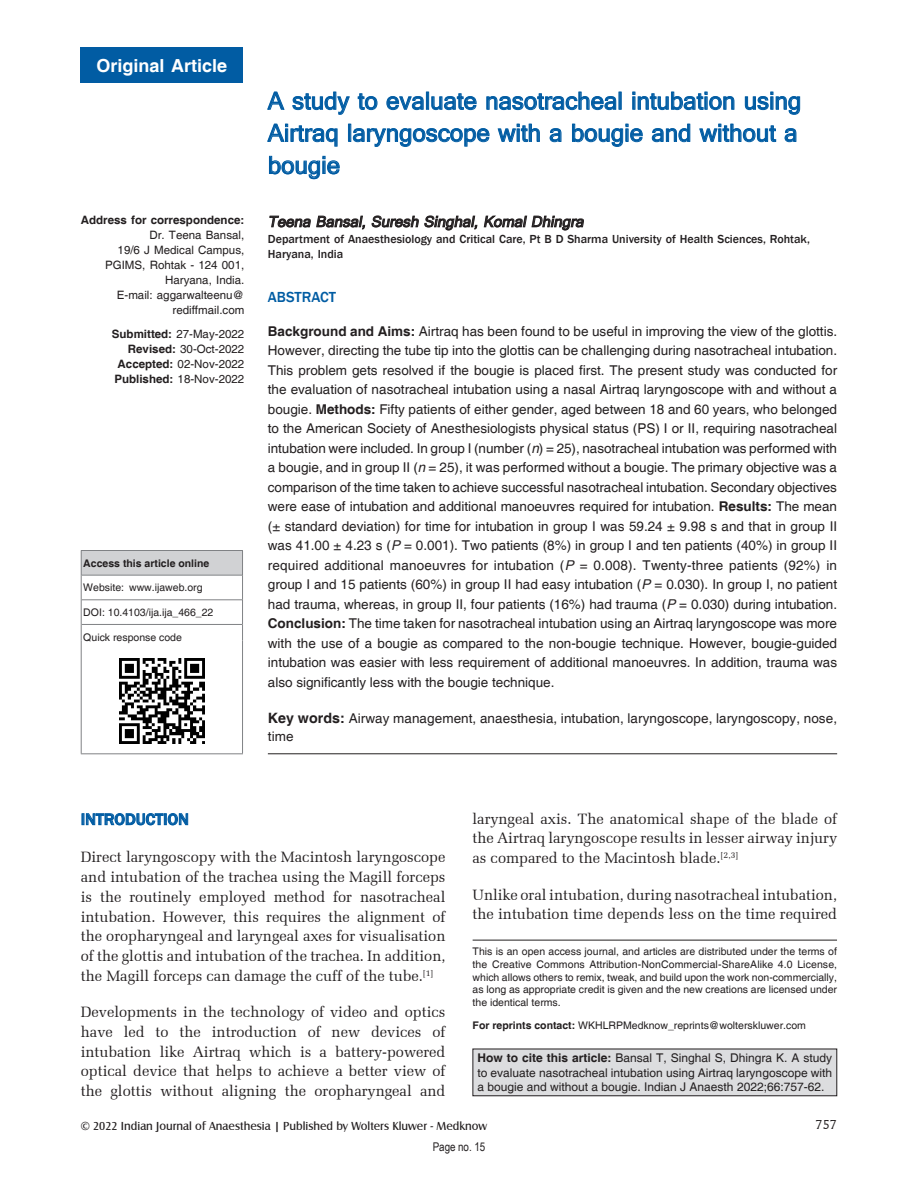
<style>
.page{position:relative;width:918px;height:1188px;background:#fff}
.page>*{position:absolute;margin:0;border:0;box-sizing:border-box;transform-origin:0 0}
.AT{font:24px/32.1px "Microsoft Sans Serif";color:#015ca3}
.AH{font:700 18px "Helvetica";color:#fff}
.t1{font:500 16.5px "Franklin Gothic";color:#015ca3}
.TX{font:15px/19.6px "Zapf Elliptical 711 BT";color:#231f20;text-align:justify}
.AU{font:italic 15px "Microsoft Sans Serif";color:#231f20}
.ABSH{font:500 15px "Franklin Gothic";color:#015ca3}
.ABS{font:13.5px/19.5px "Helvetica";color:#231f20;text-align:justify}
.KWD{font:13.5px/18px "Helvetica";letter-spacing:.005em;color:#231f20}
.HTC{font:12px/14.4px "Helvetica";color:#231f20;text-align:justify}
.AFF{font:500 12px/14.4px "Franklin Gothic";color:#231f20}
.t2{font:12px "Castle T";color:#231f20}
.TX-2{font:12px "Arial Narrow";color:#231f20}
.FOLIO_R{font:300 12px "Flareserif 821 BT";color:#231f20}
.ADD{font:11.55px/15px "Helvetica";color:#231f20;text-align:right}
.Reprint{font:10.5px/12.6px "Helvetica";color:#231f20;text-align:justify}
.WEB{font:10.5px "Helvetica";color:#231f20}
.AAO{font:700 10.5px "Helvetica";color:#231f20}
.s1{font-weight:700}
.s2{font-style:italic}
.s3{font-weight:700;font-size:14.25px}
</style>
<div class="page">
<svg style="left:82px;top:813px;width:106px;height:13px"></svg>
<div style="left:81px;top:47px;width:162px;height:36px;background:#015ca3"></div>
<svg style="left:269px;top:215px;width:41px;height:13px"></svg>
<svg style="left:316px;top:215px;width:49px;height:15px"></svg>
<svg style="left:372px;top:215px;width:106px;height:16px"></svg>
<svg style="left:484px;top:215px;width:100px;height:16px"></svg>
<svg style="left:267px;top:91px;width:18px;height:19px"></svg>
<svg style="left:292px;top:91px;width:58px;height:24px"></svg>
<svg style="left:357px;top:93px;width:21px;height:17px"></svg>
<svg style="left:386px;top:96px;width:38px;height:14px"></svg>
<div style="left:426px;top:92px;width:3px;height:18px;border:1px solid #015ca3"></div>
<svg style="left:431px;top:93px;width:46px;height:17px"></svg>
<svg style="left:486px;top:91px;width:130px;height:19px"></svg>
<svg style="left:632px;top:91px;width:103px;height:19px"></svg>
<svg style="left:745px;top:92px;width:55px;height:23px"></svg>
<svg style="left:267px;top:123px;width:71px;height:24px"></svg>
<div style="left:348px;top:124px;width:3px;height:18px;border:1px solid #015ca3"></div>
<svg style="left:353px;top:128px;width:137px;height:19px"></svg>
<svg style="left:497px;top:123px;width:43px;height:19px"></svg>
<svg style="left:549px;top:128px;width:13px;height:14px"></svg>
<svg style="left:572px;top:123px;width:71px;height:24px"></svg>
<svg style="left:652px;top:123px;width:39px;height:19px"></svg>
<svg style="left:699px;top:123px;width:78px;height:19px"></svg>
<svg style="left:784px;top:128px;width:13px;height:14px"></svg>
<svg style="left:269px;top:156px;width:71px;height:23px"></svg>
<hr style="left:268px;top:753px;width:569px;height:1px;background:#231f20">
<div style="left:81px;top:550px;width:162px;height:25px;background:#d1d2d4"></div>
<hr style="left:242px;top:641px;width:1px;height:112px;background:#808285">
<hr style="left:82px;top:600px;width:45px;height:1px;background:#808285">
<hr style="left:127px;top:600px;width:115px;height:1px;background:#808285">
<hr style="left:82px;top:624px;width:45px;height:1px;background:#808285">
<hr style="left:127px;top:624px;width:115px;height:1px;background:#808285">
<hr style="left:81px;top:550px;width:46px;height:1px;background:#808285">
<hr style="left:127px;top:550px;width:116px;height:1px;background:#808285">
<hr style="left:82px;top:575px;width:45px;height:1px;background:#808285">
<hr style="left:127px;top:575px;width:115px;height:1px;background:#808285">
<svg style="left:242px;top:551px;width:1px;height:90px"></svg>
<svg style="left:81px;top:551px;width:1px;height:90px"></svg>
<hr style="left:81px;top:641px;width:1px;height:112px;background:#808285">
<hr style="left:81px;top:753px;width:46px;height:1px;background:#808285">
<hr style="left:127px;top:753px;width:116px;height:1px;background:#808285">
<img style="left:119px;top:659px;width:85px;height:85px">
<div style="left:473px;top:1049px;width:364px;height:47px;background:#dcdddf"></div>
<div style="left:472px;top:1049px;width:365px;height:47px;border:1px solid #231f20"></div>
<hr style="left:473px;top:940px;width:364px;height:1px;background:#231f20">
<p class="AH" style="left:97px;top:55px;width:132px">Original Article</p>
<p class="ADD" style="left:81px;top:213px;width:165px"><span class="s1">Address for correspondence:<br></span>Dr. Teena Bansal,<br>19/6 J Medical Campus,<br>PGIMS, Rohtak ‑ 124 001,<br>Haryana, India.<br>E‑mail: aggarwalteenu@ rediffmail.com</p>
<p class="ADD" style="left:112px;top:327px;width:134px"><span class="s1">Submitted:</span> 27‑May‑2022</p>
<p class="ADD" style="left:128px;top:342px;width:118px"><span class="s1">Revised:</span> 30‑Oct‑2022</p>
<p class="ADD" style="left:118px;top:357px;width:128px"><span class="s1">Accepted:</span> 02‑Nov‑2022</p>
<p class="ADD" style="left:114px;top:372px;width:131px"><span class="s1">Published:</span> 18-Nov-2022</p>
<p class="AAO" style="left:83px;top:557px;width:128px">Access this article online</p>
<p class="WEB" style="left:83px;top:582px;width:42px">Website:</p>
<p class="WEB" style="left:129px;top:582px;width:75px">www.ijaweb.org</p>
<p class="WEB" style="left:83px;top:606px;width:132px">DOI: 10.4103/ija.ija_466_22</p>
<p class="WEB" style="left:83px;top:631px;width:100px">Quick response code</p>
<p class="AT" style="left:268px;top:84px;width:535px">A study to evaluate nasotracheal intubation using<br>Airtraq laryngoscope with a bougie and without a bougie</p>
<p class="AU" style="left:268px;top:212px;width:320px">Teena Bansal, Suresh Singhal, Komal Dhingra</p>
<p class="AFF" style="left:268px;top:232px;width:544px">Department of Anaesthesiology and Critical Care, Pt B D Sharma University of Health Sciences, Rohtak,<br>Haryana, India</p>
<p class="ABSH" style="left:268px;top:288px;width:70px">ABSTRACT</p>
<p class="ABS" style="left:268px;top:322px;width:571px"><span class="s1">Background and Aims:</span> Airtraq has been found to be useful in improving the view of the glottis.<br>However, directing the tube tip into the glottis can be challenging during nasotracheal intubation.<br>This problem gets resolved if the bougie is placed first. The present study was conducted for the evaluation of nasotracheal intubation using a nasal Airtraq laryngoscope with and without a bougie. <span class="s1">Methods:</span> Fifty patients of either gender, aged between 18 and 60 years, who belonged to the American Society of Anesthesiologists physical status (PS) I or II, requiring nasotracheal intubation were included. In group I (number (<span class="s2">n</span>) = 25), nasotracheal intubation was performed with a bougie, and in group II (<span class="s2">n</span> = 25), it was performed without a bougie. The primary objective was a comparison of the time taken to achieve successful nasotracheal intubation. Secondary objectives were ease of intubation and additional manoeuvres required for intubation. <span class="s1">Results:</span> The mean (± standard deviation) for time for intubation in group I was 59.24 ± 9.98 s and that in group II was 41.00 ± 4.23 s (<span class="s2">P</span> = 0.001). Two patients (8%) in group I and ten patients (40%) in group II required additional manoeuvres for intubation (<span class="s2">P</span> = 0.008). Twenty‑three patients (92%) in group I and 15 patients (60%) in group II had easy intubation (<span class="s2">P</span> = 0.030). In group I, no patient had trauma, whereas, in group II, four patients (16%) had trauma (<span class="s2">P</span> = 0.030) during intubation.<br><span class="s1">Conclusion:</span> The time taken for nasotracheal intubation using an Airtraq laryngoscope was more with the use of a bougie as compared to the non‑bougie technique. However, bougie‑guided intubation was easier with less requirement of additional manoeuvres. In addition, trauma was also significantly less with the bougie technique.</p>
<p class="KWD" style="left:268px;top:709px;width:571px"><span class="s3">Key words:</span> Airway management, anaesthesia, intubation, laryngoscope, laryngoscopy, nose, time</p>
<h1 class="t1" style="left:81px;top:809px;width:110px">INTRODUCTION</h1>
<p class="TX" style="left:81px;top:847px;width:366px">Direct laryngoscopy with the Macintosh laryngoscope and intubation of the trachea using the Magill forceps is the routinely employed method for nasotracheal intubation. However, this requires the alignment of the oropharyngeal and laryngeal axes for visualisation of the glottis and intubation of the trachea. In addition, the Magill forceps can damage the cuff of the tube.<sup>[1]</sup></p>
<p class="TX" style="left:81px;top:1002px;width:366px">Developments in the technology of video and optics have led to the introduction of new devices of intubation like Airtraq which is a battery‑powered optical device that helps to achieve a better view of the glottis without aligning the oropharyngeal and</p>
<p class="TX" style="left:472px;top:809px;width:366px">laryngeal axis. The anatomical shape of the blade of the Airtraq laryngoscope results in lesser airway injury as compared to the Macintosh blade.<sup>[2,3]</sup></p>
<p class="TX" style="left:472px;top:885px;width:366px">Unlike oral intubation, during nasotracheal intubation, the intubation time depends less on the time required</p>
<p class="Reprint" style="left:473px;top:946px;width:366px">This is an open access journal, and articles are distributed under the terms of the Creative Commons Attribution‑NonCommercial‑ShareAlike 4.0 License, which allows others to remix, tweak, and build upon the work non‑commercially, as long as appropriate credit is given and the new creations are licensed under the identical terms.</p>
<p class="Reprint" style="left:473px;top:1019px;width:335px"><span class="s1">For reprints contact:</span> WKHLRPMedknow_reprints@wolterskluwer.com</p>
<p class="HTC" style="left:478px;top:1051px;width:356px"><span class="s1">How to cite this article:</span> Bansal T, Singhal S, Dhingra K. A study to evaluate nasotracheal intubation using Airtraq laryngoscope with a bougie and without a bougie. Indian J Anaesth 2022;66:757-62.</p>
<p class="t2" style="left:81px;top:1119px;width:408px">© 2022 Indian Journal of Anaesthesia | Published by Wolters Kluwer - Medknow</p>
<p class="FOLIO_R" style="left:815px;top:1117px;width:23px">757</p>
<p class="TX-2" style="left:433px;top:1138px;width:54px">Page no. 15</p>
</div>
